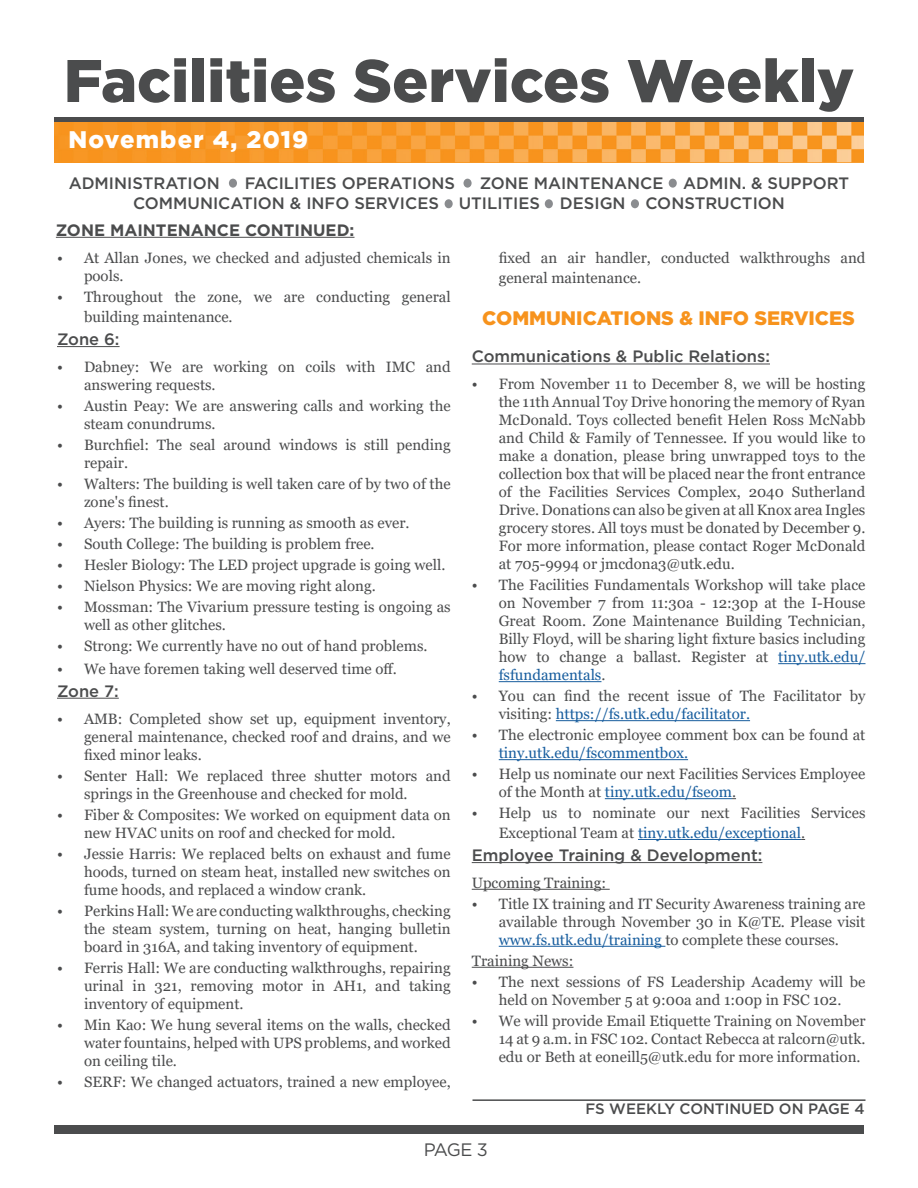
<style>
.page{position:relative;width:918px;height:1188px;background:#fff}
.page>*{position:absolute;margin:0;border:0;box-sizing:border-box;transform-origin:0 0}
.t1{font:900 60px "Gotham";color:#4b4c4d}
.t2{font:900 24px "Gotham";letter-spacing:.05em;color:#fff}
.t3{font:900 19.5px "Gotham";color:#f7931d}
.t4{font:18px "Gotham";color:#4b4c4d}
.t5{font:500 16.5px/19.8px "Gotham";color:#4b4c4d}
.t6{font:700 16.5px "Gotham";color:#4b4c4d}
.t7{font:15px/18px "Georgia";color:#4b4c4d}
.t8{font:500 15px "Gotham";color:#4b4c4d}
.s1{color:#175d9e}
</style>
<div class="page">
<div style="left:229px;top:179px;width:8px;height:9px;background:#8a8c8f;border-radius:50%"></div>
<div style="left:445px;top:199px;width:8px;height:9px;background:#8a8c8f;border-radius:50%"></div>
<div style="left:669px;top:179px;width:8px;height:9px;background:#8a8c8f;border-radius:50%"></div>
<div style="left:464px;top:179px;width:8px;height:9px;background:#8a8c8f;border-radius:50%"></div>
<div style="left:545px;top:199px;width:8px;height:9px;background:#8a8c8f;border-radius:50%"></div>
<div style="left:631px;top:199px;width:8px;height:9px;background:#8a8c8f;border-radius:50%"></div>
<div style="left:54px;top:1125px;width:810px;height:9px;background:#4b4c4d"></div>
<hr style="left:57px;top:346px;width:63px;height:1px;background:#4b4c4d">
<hr style="left:57px;top:698px;width:62px;height:1px;background:#4b4c4d">
<hr style="left:472px;top:364px;width:298px;height:1px;background:#4b4c4d">
<hr style="left:778px;top:663px;width:88px;height:1px;background:#175d9e">
<hr style="left:499px;top:681px;width:102px;height:1px;background:#175d9e">
<hr style="left:556px;top:720px;width:194px;height:1px;background:#175d9e">
<hr style="left:499px;top:759px;width:189px;height:1px;background:#175d9e">
<hr style="left:605px;top:798px;width:127px;height:1px;background:#175d9e">
<hr style="left:638px;top:839px;width:163px;height:1px;background:#175d9e">
<hr style="left:472px;top:862px;width:290px;height:1px;background:#4b4c4d">
<hr style="left:472px;top:889px;width:138px;height:1px;background:#4b4c4d">
<hr style="left:499px;top:946px;width:166px;height:1px;background:#175d9e">
<hr style="left:472px;top:967px;width:101px;height:1px;background:#4b4c4d">
<div style="left:54px;top:117px;width:810px;height:6px;background:#4b4c4d"></div>
<img style="left:54px;top:122px;width:810px;height:40px">
<hr style="left:472px;top:1099px;width:394px;height:2px;background:#4b4c4d">
<hr style="left:56px;top:237px;width:299px;height:1px;background:#4b4c4d">
<p class="t1" style="left:64px;top:39px;width:792px">Facilities Services Weekly</p>
<p class="t2" style="left:68px;top:123px;width:241px">November 4, 2019</p>
<p class="t5" style="left:69px;top:173px;width:153px">ADMINISTRATION</p>
<p class="t5" style="left:245px;top:173px;width:212px">FACILITIES OPERATIONS</p>
<p class="t5" style="left:133px;top:173px;width:718px;text-indent:347px">ZONE MAINTENANCE ADMIN. &amp; SUPPORT<br>COMMUNICATION &amp; INFO SERVICES UTILITIES DESIGN CONSTRUCTION</p>
<p class="t6" style="left:56px;top:219px;width:300px">ZONE MAINTENANCE CONTINUED:</p>
<p class="t7" style="left:84px;top:249px;width:368px;text-indent:-27px">• At Allan Jones, we checked and adjusted chemicals in pools.</p>
<p class="t7" style="left:84px;top:288px;width:368px;line-height:19.8px;text-indent:-27px">• Throughout the zone, we are conducting general building maintenance.</p>
<p class="t5" style="left:57px;top:329px;width:64px">Zone 6:</p>
<p class="t7" style="left:84px;top:358px;width:368px;text-indent:-27px">• Dabney: We are working on coils with IMC and answering requests.</p>
<p class="t7" style="left:84px;top:397px;width:368px;text-indent:-27px">• Austin Peay: We are answering calls and working the steam conundrums.</p>
<p class="t7" style="left:84px;top:436px;width:368px;text-indent:-27px">• Burchfiel: The seal around windows is still pending repair.</p>
<p class="t7" style="left:84px;top:475px;width:368px;text-indent:-27px">• Walters: The building is well taken care of by two of the zone's finest.</p>
<p class="t7" style="left:57px;top:514px;width:354px">• Ayers: The building is running as smooth as ever.</p>
<p class="t7" style="left:57px;top:535px;width:319px">• South College: The building is problem free.</p>
<p class="t7" style="left:57px;top:556px;width:390px">• Hesler Biology: The LED project upgrade is going well.</p>
<p class="t7" style="left:57px;top:577px;width:320px">• Nielson Physics: We are moving right along.</p>
<p class="t7" style="left:84px;top:598px;width:368px;text-indent:-27px">• Mossman: The Vivarium pressure testing is ongoing as well as other glitches.</p>
<p class="t7" style="left:57px;top:637px;width:372px">• Strong: We currently have no out of hand problems.</p>
<p class="t7" style="left:57px;top:660px;width:341px">• We have foremen taking well deserved time off.</p>
<p class="t5" style="left:57px;top:681px;width:63px">Zone 7:</p>
<p class="t7" style="left:84px;top:710px;width:368px;text-align:justify;text-indent:-27px">• AMB: Completed show set up, equipment inventory, general maintenance, checked roof and drains, and we fixed minor leaks.</p>
<p class="t7" style="left:84px;top:767px;width:368px;text-indent:-27px">• Senter Hall: We replaced three shutter motors and springs in the Greenhouse and checked for mold.</p>
<p class="t7" style="left:84px;top:806px;width:368px;text-indent:-27px">• Fiber &amp; Composites: We worked on equipment data on new HVAC units on roof and checked for mold.</p>
<p class="t7" style="left:84px;top:845px;width:368px;text-align:justify;text-indent:-27px">• Jessie Harris: We replaced belts on exhaust and fume hoods, turned on steam heat, installed new switches on fume hoods, and replaced a window crank.</p>
<p class="t7" style="left:84px;top:902px;width:368px;text-align:justify;text-indent:-27px">• Perkins Hall: We are conducting walkthroughs, checking the steam system, turning on heat, hanging bulletin board in 316A, and taking inventory of equipment.</p>
<p class="t7" style="left:84px;top:959px;width:368px;text-align:justify;text-indent:-27px">• Ferris Hall: We are conducting walkthroughs, repairing urinal in 321, removing motor in AH1, and taking inventory of equipment.</p>
<p class="t7" style="left:84px;top:1016px;width:368px;text-align:justify;text-indent:-27px">• Min Kao: We hung several items on the walls, checked water fountains, helped with UPS problems, and worked on ceiling tile.</p>
<p class="t7" style="left:57px;top:1073px;width:395px">• SERF: We changed actuators, trained a new employee,</p>
<p class="t7" style="left:499px;top:249px;width:368px;line-height:19.8px">fixed an air handler, conducted walkthroughs and general maintenance.</p>
<p class="t3" style="left:482px;top:304px;width:374px">COMMUNICATIONS &amp; INFO SERVICES</p>
<p class="t5" style="left:472px;top:346px;width:300px">Communications &amp; Public Relations:</p>
<p class="t7" style="left:499px;top:375px;width:368px;text-align:justify;text-indent:-27px">• From November 11 to December 8, we will be hosting the 11th Annual Toy Drive honoring the memory of Ryan McDonald. Toys collected benefit Helen Ross McNabb and Child &amp; Family of Tennessee. If you would like to make a donation, please bring unwrapped toys to the collection box that will be placed near the front entrance of the Facilities Services Complex, 2040 Sutherland Drive. Donations can also be given at all Knox area Ingles grocery stores. All toys must be donated by December 9.<br>For more information, please contact Roger McDonald at 705-9994 or jmcdona3@utk.edu.</p>
<p class="t7" style="left:499px;top:576px;width:368px;text-align:justify;text-indent:-27px">• The Facilities Fundamentals Workshop will take place on November 7 from 11:30a - 12:30p at the I-House Great Room. Zone Maintenance Building Technician, Billy Floyd, will be sharing light fixture basics including how to change a ballast. Register at <span class="s1">tiny.utk.edu/ fsfundamentals</span>.</p>
<p class="t7" style="left:499px;top:687px;width:368px;text-indent:-27px">• You can find the recent issue of The Facilitator by visiting: <span class="s1">https://fs.utk.edu/facilitator.</span></p>
<p class="t7" style="left:499px;top:726px;width:368px;text-indent:-27px">• The electronic employee comment box can be found at <span class="s1">tiny.utk.edu/fscommentbox.</span></p>
<p class="t7" style="left:499px;top:765px;width:368px;text-indent:-27px">• Help us nominate our next Facilities Services Employee of the Month at <span class="s1">tiny.utk.edu/fseom</span>.</p>
<p class="t7" style="left:499px;top:804px;width:368px;line-height:19.8px;text-indent:-27px">• Help us to nominate our next Facilities Services<br>Exceptional Team at <span class="s1">tiny.utk.edu/exceptional</span>.</p>
<p class="t5" style="left:472px;top:845px;width:292px">Employee Training &amp; Development:</p>
<p class="t7" style="left:472px;top:874px;width:136px">Upcoming Training:</p>
<p class="t7" style="left:499px;top:895px;width:368px;text-align:justify;text-indent:-27px">• Title IX training and IT Security Awareness training are available through November 30 in K@TE. Please visit <span class="s1">www.fs.utk.edu/training</span> to complete these courses.</p>
<p class="t7" style="left:472px;top:952px;width:103px">Training News:</p>
<p class="t7" style="left:472px;top:973px;width:395px;text-align:center">• The next sessions of FS Leadership Academy will be held on November 5 at 9:00a and 1:00p in FSC 102.</p>
<p class="t7" style="left:499px;top:1012px;width:368px;text-align:justify;text-indent:-27px">• We will provide Email Etiquette Training on November 14 at 9 a.m. in FSC 102. Contact Rebecca at ralcorn@utk. edu or Beth at eoneill5@utk.edu for more information.</p>
<p class="t8" style="left:585px;top:1099px;width:281px">FS WEEKLY CONTINUED ON PAGE 4</p>
<p class="t4" style="left:424px;top:1138px;width:66px">PAGE 3</p>
</div>
